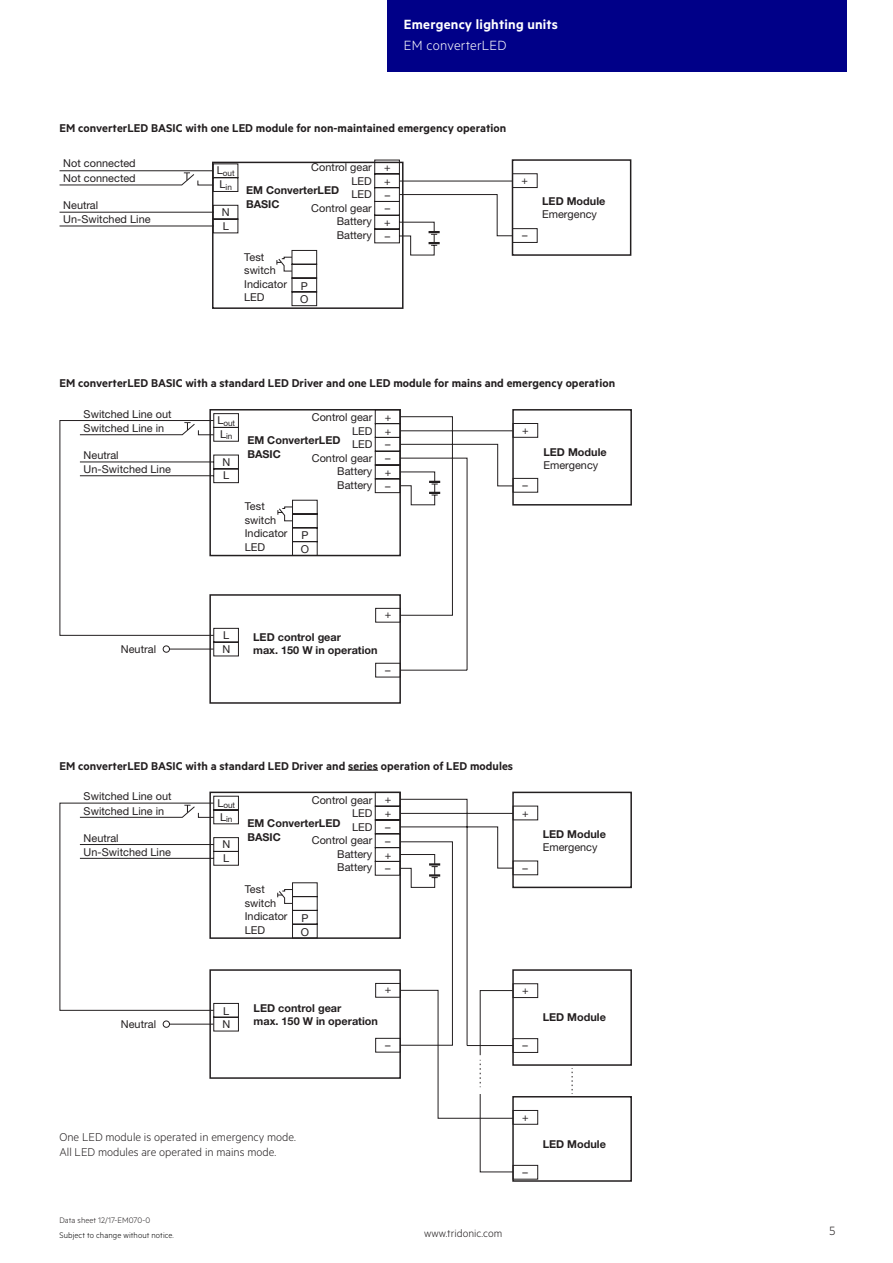
<style>
.page{position:relative;width:893px;height:1263px;background:#fff}
.page>*{position:absolute;margin:0;border:0;box-sizing:border-box;transform-origin:0 0}
.t1{font:15px "Tridonic Metric Print Semi";letter-spacing:.015em;color:#fff}
.t2{font:15px "Tridonic Metric Print Light";letter-spacing:.015em;color:#fff}
.t3{font:13.5px "Tridonic Metric Print Light";color:#231f20}
.t4{font:12.75px "Tridonic Metric Print Semi";letter-spacing:.005em;color:#231f20}
.t5{font:12.75px/15.3px "Tridonic Metric Print Light";color:#231f20}
.t6{font:12px "Tridonic Metric Print Light";letter-spacing:.005em;color:#231f20}
.t7{font:10.95px/13.8px "Helvetica Neue LTW1 G";letter-spacing:.005em;color:#231f20}
.t8{font:700 10.95px/13.8px "Helvetica Neue LTW1 G";color:#231f20}
.t9{font:700 10.8px/13px "Helvetica Neue LTW1 G";color:#231f20}
.t10{font:10.8px "Helvetica Neue LTW1 G";color:#231f20}
.t11{font:9px "Tridonic Metric Print Light";letter-spacing:.01em;color:#000}
.t12{font:9px "Tridonic Metric Print Light";letter-spacing:.005em;color:#231f20}
.t13{font:8.1px/13.8px "Helvetica Neue LTW1 G";color:#231f20;text-align:center}
</style>
<div class="page">
<div style="left:387px;top:0;width:459px;height:72px;background:#008"></div>
<div style="left:209px;top:594px;width:192px;height:110px;border:2px solid #231f20"></div>
<div style="left:512px;top:409px;width:120px;height:96px;border:2px solid #231f20"></div>
<svg style="left:213px;top:409px;width:325px;height:97px"></svg>
<svg style="left:375px;top:671px;width:26px;height:7px"></svg>
<svg style="left:60px;top:416px;width:454px;height:255px"></svg>
<svg style="left:79px;top:413px;width:361px;height:109px"></svg>
<div style="left:212px;top:162px;width:191px;height:147px;border:2px solid #231f20"></div>
<div style="left:512px;top:159px;width:119px;height:97px;border:2px solid #231f20"></div>
<svg style="left:212px;top:159px;width:326px;height:147px"></svg>
<svg style="left:60px;top:170px;width:453px;height:102px"></svg>
<hr style="left:348px;top:770px;width:30px;height:1px;background:#231f20">
<div style="left:512px;top:792px;width:120px;height:96px;border:2px solid #231f20"></div>
<svg style="left:213px;top:792px;width:325px;height:97px"></svg>
<div style="left:512px;top:1096px;width:120px;height:86px;border:2px solid #231f20"></div>
<div style="left:512px;top:969px;width:120px;height:97px;background:#fff;border:2px solid #231f20"></div>
<svg style="left:60px;top:798px;width:454px;height:281px"></svg>
<svg style="left:375px;top:983px;width:198px;height:197px"></svg>
<svg style="left:79px;top:795px;width:361px;height:109px"></svg>
<h1 class="t1" style="left:404px;top:15px;width:156px">Emergency lighting units</h1>
<h1 class="t2" style="left:404px;top:37px;width:104px">EM converterLED</h1>
<p class="t4" style="left:60px;top:120px;width:448px">EM converterLED BASIC with one LED module for non-maintained emergency operation</p>
<p class="t7" style="left:384px;top:160px;width:8px;text-align:justify">+ + – – + –</p>
<p class="t7" style="left:63px;top:156px;width:74px">Not connected</p>
<p class="t7" style="left:311px;top:161px;width:62px;text-align:right">Control gear<br>LED<br>LED<br>Control gear<br>Battery<br>Battery</p>
<p class="t13" style="left:217px;top:166px;width:19px"><sup>L</sup>out<br><sup>L</sup>in</p>
<p class="t7" style="left:222px;top:205px;width:9px">N<br>L</p>
<p class="t7" style="left:63px;top:171px;width:74px">Not connected</p>
<p class="t8" style="left:246px;top:183px;width:95px">EM ConverterLED</p>
<p class="t7" style="left:63px;top:199px;width:36px">Neutral</p>
<p class="t8" style="left:246px;top:197px;width:35px">BASIC</p>
<p class="t7" style="left:63px;top:212px;width:89px">Un-Switched Line</p>
<p class="t7" style="left:244px;top:250px;width:44px">Test switch<br>Indicator<br>LED</p>
<p class="t7" style="left:300px;top:279px;width:10px">P<br>O</p>
<p class="t7" style="left:522px;top:173px;width:8px">+</p>
<p class="t7" style="left:522px;top:228px;width:7px">–</p>
<p class="t9" style="left:542px;top:194px;width:65px">LED Module</p>
<p class="t10" style="left:542px;top:207px;width:56px">Emergency</p>
<p class="t4" style="left:60px;top:375px;width:557px">EM converterLED BASIC with a standard LED Driver and one LED module for mains and emergency operation</p>
<p class="t7" style="left:84px;top:407px;width:89px">Switched Line out</p>
<p class="t7" style="left:312px;top:410px;width:62px;text-align:right">Control gear<br>LED<br>LED<br>Control gear<br>Battery<br>Battery</p>
<p class="t13" style="left:217px;top:416px;width:19px"><sup>L</sup>out<br><sup>L</sup>in</p>
<p class="t7" style="left:222px;top:455px;width:9px">N<br>L</p>
<p class="t7" style="left:84px;top:421px;width:82px">Switched Line in</p>
<p class="t8" style="left:247px;top:433px;width:95px">EM ConverterLED<br>BASIC</p>
<p class="t7" style="left:84px;top:448px;width:89px">Neutral<br>Un-Switched Line</p>
<p class="t7" style="left:245px;top:500px;width:44px">Test switch<br>Indicator<br>LED</p>
<p class="t7" style="left:301px;top:528px;width:10px">P<br>O</p>
<p class="t7" style="left:385px;top:410px;width:8px;text-align:justify">+ + – – + –</p>
<p class="t7" style="left:121px;top:642px;width:37px">Neutral</p>
<p class="t7" style="left:222px;top:629px;width:9px">L<br>N</p>
<p class="t9" style="left:253px;top:631px;width:126px">LED control gear<br>max. 150 W in operation</p>
<p class="t7" style="left:385px;top:607px;width:8px">+</p>
<p class="t7" style="left:385px;top:663px;width:7px">–</p>
<p class="t7" style="left:522px;top:423px;width:8px">+</p>
<p class="t7" style="left:523px;top:478px;width:7px">–</p>
<p class="t9" style="left:543px;top:445px;width:65px">LED Module</p>
<p class="t10" style="left:543px;top:458px;width:56px">Emergency</p>
<p class="t4" style="left:60px;top:758px;width:455px">EM converterLED BASIC with a standard LED Driver and series operation of LED modules</p>
<p class="t7" style="left:84px;top:789px;width:89px">Switched Line out</p>
<p class="t7" style="left:312px;top:793px;width:62px;text-align:right">Control gear<br>LED<br>LED<br>Control gear<br>Battery<br>Battery</p>
<p class="t13" style="left:217px;top:798px;width:19px"><sup>L</sup>out<br><sup>L</sup>in</p>
<p class="t7" style="left:222px;top:837px;width:9px">N<br>L</p>
<p class="t7" style="left:84px;top:804px;width:82px">Switched Line in</p>
<p class="t8" style="left:247px;top:816px;width:95px">EM ConverterLED<br>BASIC</p>
<p class="t7" style="left:84px;top:831px;width:89px">Neutral<br>Un-Switched Line</p>
<p class="t7" style="left:245px;top:882px;width:44px">Test switch<br>Indicator<br>LED</p>
<p class="t7" style="left:301px;top:911px;width:10px">P<br>O</p>
<p class="t7" style="left:385px;top:792px;width:8px;text-align:justify">+ + – – + –</p>
<p class="t7" style="left:522px;top:806px;width:8px">+</p>
<p class="t7" style="left:523px;top:861px;width:7px">–</p>
<p class="t9" style="left:543px;top:828px;width:65px">LED Module</p>
<p class="t10" style="left:543px;top:840px;width:56px">Emergency</p>
<p class="t7" style="left:121px;top:1017px;width:37px">Neutral</p>
<p class="t7" style="left:222px;top:1004px;width:9px">L<br>N</p>
<p class="t7" style="left:385px;top:983px;width:8px">+</p>
<p class="t9" style="left:254px;top:1001px;width:126px">LED control gear<br>max. 150 W in operation</p>
<p class="t7" style="left:385px;top:1038px;width:7px">–</p>
<p class="t7" style="left:522px;top:983px;width:8px">+</p>
<p class="t7" style="left:523px;top:1038px;width:7px">–</p>
<p class="t9" style="left:543px;top:1010px;width:65px">LED Module</p>
<p class="t5" style="left:60px;top:1129px;width:238px">One LED module is operated in emergency mode.<br>All LED modules are operated in mains mode.</p>
<p class="t12" style="left:60px;top:1215px;width:92px">Data sheet 12/17-EM070-0</p>
<p class="t7" style="left:522px;top:1110px;width:8px">+</p>
<p class="t7" style="left:523px;top:1165px;width:7px">–</p>
<p class="t9" style="left:543px;top:1137px;width:65px">LED Module</p>
<p class="t11" style="left:60px;top:1229px;width:116px">Subject to change without notice.</p>
<p class="t6" style="left:424px;top:1227px;width:80px">www.tridonic.com</p>
<p class="t3" style="left:829px;top:1223px;width:7px">5</p>
</div>
